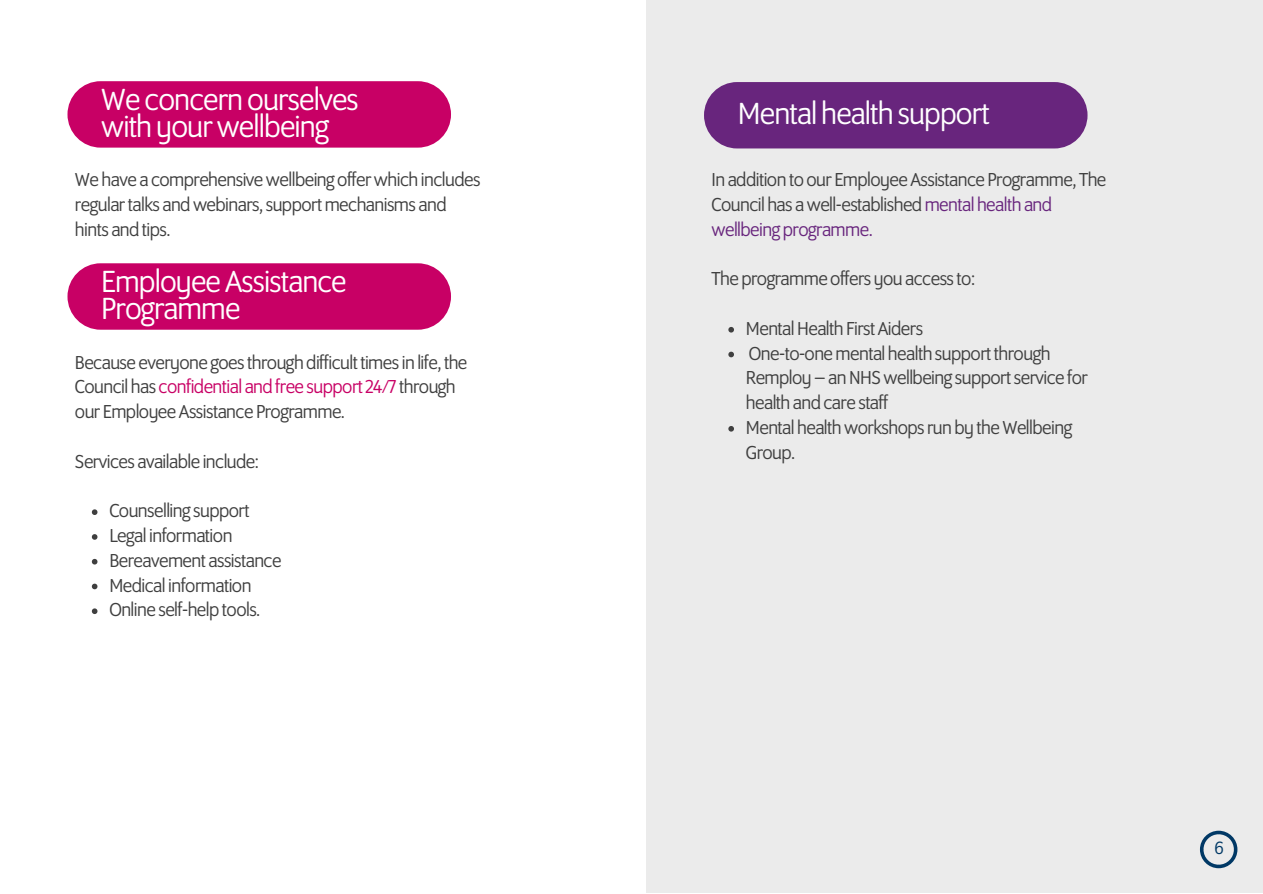
<style>
.page{position:relative;width:1263px;height:894px;background:#fff}
.page>*{position:absolute;margin:0;border:0;box-sizing:border-box;transform-origin:0 0}
.t1{font:33px/27px "Program OT";letter-spacing:-.025em;color:#fff}
.t2{font:20.25px/24.8px "Program OT";letter-spacing:-.025em;color:#3f3f3f}
.t3{font:19.2px "Program OT";color:#003865}
.s1{color:#c80065}
.s2{color:#68257d}
</style>
<div class="page">
<div style="left:646px;top:0;width:617px;height:892px;background:#ebebeb"></div>
<svg style="left:92px;top:509px;width:5px;height:6px"></svg>
<svg style="left:92px;top:534px;width:5px;height:5px"></svg>
<svg style="left:92px;top:558px;width:5px;height:6px"></svg>
<svg style="left:92px;top:583px;width:5px;height:6px"></svg>
<svg style="left:92px;top:608px;width:5px;height:6px"></svg>
<svg style="left:728px;top:327px;width:6px;height:5px"></svg>
<svg style="left:728px;top:351px;width:6px;height:6px"></svg>
<svg style="left:728px;top:426px;width:6px;height:5px"></svg>
<svg style="left:1200px;top:830px;width:38px;height:38px"></svg>
<div style="left:67px;top:81px;width:384px;height:66px;background:#c80065;border-radius:33px"></div>
<div style="left:67px;top:263px;width:384px;height:66px;background:#c80065;border-radius:33px"></div>
<div style="left:704px;top:82px;width:383px;height:66px;background:#68257d;border-radius:33px"></div>
<h1 class="t1" style="left:101px;top:87px;width:259px">We concernourselves with yourwellbeing</h1>
<p class="t2" style="left:75px;top:168px;width:407px">We have a comprehensivewellbeingofferwhich includes regulartalks andwebinars,supportmechanisms and hints andtips.</p>
<h1 class="t1" style="left:101px;top:269px;width:247px">EmployeeAssistance<br>Programme</h1>
<p class="t2" style="left:75px;top:350px;width:394px">Because everyone goesthroughdifficulttimesin life,the<br>Council has <span class="s1">confidential andfree support 24/7</span> through our EmployeeAssistance Programme.</p>
<p class="t2" style="left:75px;top:449px;width:186px">Services available include:</p>
<p class="t2" style="left:109px;top:499px;width:174px">Counselling support<br>Legal information<br>Bereavement assistance<br>Medical information<br>Online self-helptools.</p>
<h1 class="t1" style="left:738px;top:101px;width:253px">Mental health support</h1>
<p class="t2" style="left:711px;top:168px;width:396px">In addition toour EmployeeAssistance Programme, The<br>Council has awell-established<span class="s2">mental health and wellbeingprogramme.</span></p>
<p class="t2" style="left:711px;top:267px;width:265px">Theprogrammeoffers you accessto:</p>
<p class="t2" style="left:746px;top:317px;width:343px">MentalHealth FirstAiders<br>One-to-onemental health supportthrough<br>Remploy–anNHSwellbeing supportservice for health andcare staff<br>Mental healthworkshopsrunby theWellbeing<br>Group.</p>
<p class="t3" style="left:1214px;top:839px;width:11px">6</p>
</div>
